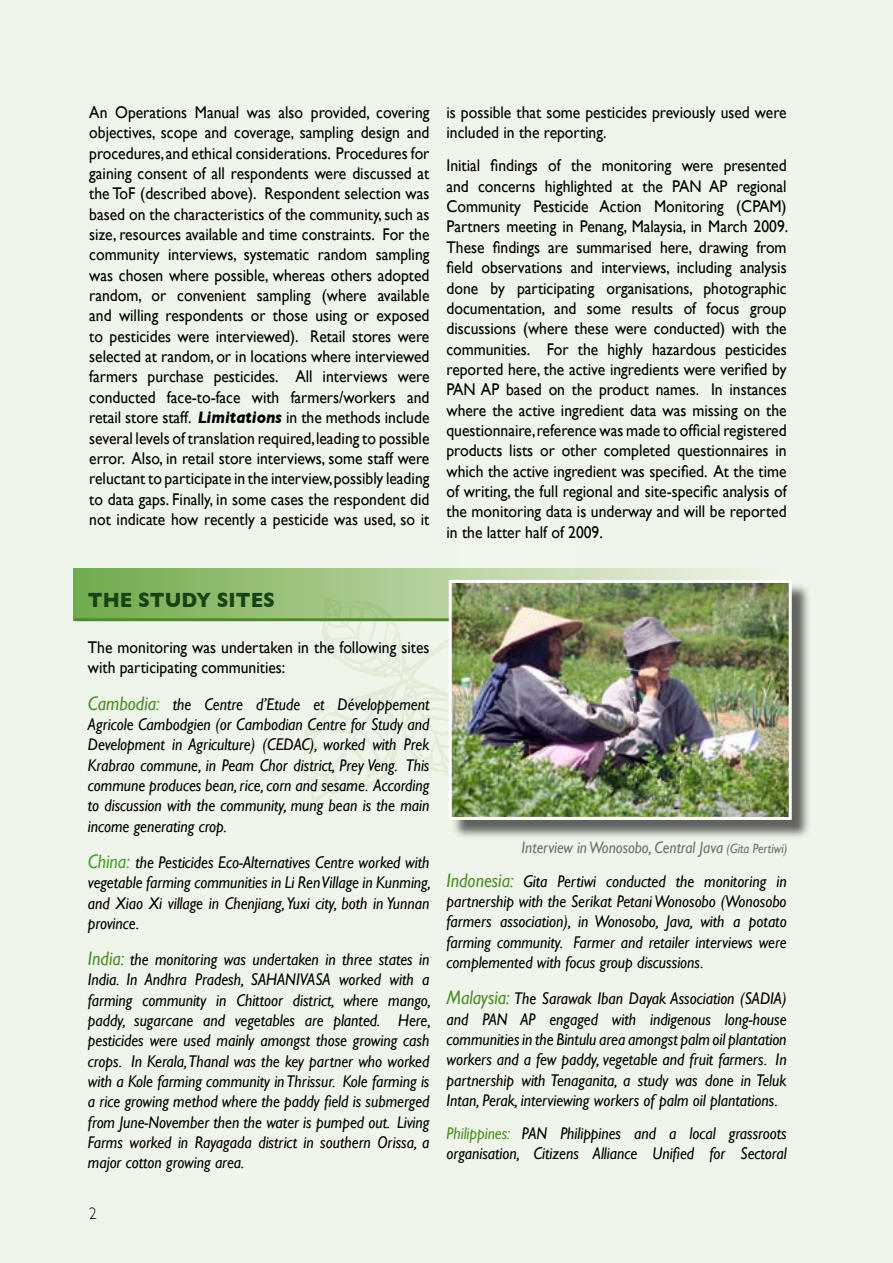
<style>
.page{position:relative;width:893px;height:1263px;background:#eff5e9}
.page>*{position:absolute;margin:0;border:0;box-sizing:border-box;transform-origin:0 0}
.t1{font:700 21px "Gill Sans";color:#184314;scale:.92 1}
.t2{font:16.95px/20.4px "Gill Sans";color:#000;text-align:justify;scale:.92 1}
.t3{font:italic 16.95px/20.4px "Gill Sans";color:#000;text-align:justify;scale:.92 1}
.t4{font:italic 16.5px "Gill Sans";color:#707173;scale:.92 1}
.s1{font-weight:700;font-style:italic}
.s2{font-size:19.5px;color:#4f8d2b}
.s3{font-size:19.5px;color:#45a12b}
.s4{font-size:13.5px}
.s5{color:#4f8d2b}
</style>
<div class="page">
<svg style="left:302px;top:568px;width:274px;height:234px"></svg>
<div style="left:461px;top:534px;width:113px;height:87px;background:#f1f6eb"></div>
<div style="left:74px;top:569px;width:720px;height:52px;background:linear-gradient(to right,#74aa4c,#f4f7ed)"></div>
<hr style="left:74px;top:618px;width:691px;height:3px;background:#4f8d2b">
<div style="left:450px;top:581px;width:361px;height:259px;background:#000;opacity:.6"></div>
<img style="left:453px;top:584px;width:335px;height:232px">
<div style="left:449px;top:580px;width:343px;height:240px;border:3px solid #fff"></div>
<p class="t2" style="left:89px;top:102px;width:371px">An Operations Manual was also provided, covering objectives, scope and coverage, sampling design and procedures, and ethical considerations. Procedures for gaining consent of all respondents were discussed at the ToF (described above). Respondent selection was based on the characteristics of the community, such as size, resources available and time constraints. For the community interviews, systematic random sampling was chosen where possible, whereas others adopted random, or convenient sampling (where available and willing respondents or those using or exposed to pesticides were interviewed). Retail stores were selected at random, or in locations where interviewed farmers purchase pesticides. All interviews were conducted face-to-face with farmers/workers and retail store staff. <span class="s1">Limitations</span> in the methods include several levels of translation required, leading to possible error. Also, in retail store interviews, some staff were reluctant to participate in the interview, possibly leading to data gaps. Finally, in some cases the respondent did not indicate how recently a pesticide was used, so it</p>
<p class="t2" style="left:446px;top:102px;width:371px">is possible that some pesticides previously used were included in the reporting.</p>
<p class="t2" style="left:446px;top:155px;width:373px">Initial findings of the monitoring were presented and concerns highlighted at the PAN AP regional Community Pesticide Action Monitoring (CPAM)<br>Partners meeting in Penang, Malaysia, in March 2009.<br>These findings are summarised here, drawing from field observations and interviews, including analysis done by participating organisations, photographic documentation, and some results of focus group discussions (where these were conducted) with the communities. For the highly hazardous pesticides reported here, the active ingredients were verified by PAN AP based on the product names. In instances where the active ingredient data was missing on the questionnaire, reference was made to official registered products lists or other completed questionnaires in which the active ingredient was specified. At the time of writing, the full regional and site-specific analysis of the monitoring data is underway and will be reported in the latter half of 2009.</p>
<p class="t1" style="left:88px;top:588px;width:202px">THE STU DY SITES</p>
<p class="t2" style="left:88px;top:637px;width:373px">The monitoring was undertaken in the following sites with participating communities:</p>
<p class="t3" style="left:88px;top:694px;width:373px"><span class="s2">Cambodia:</span> the Centre d’Etude et Développement Agricole Cambodgien (or Cambodian Centre for Study and Development in Agriculture) (CEDAC), worked with Prek Krabrao commune, in Peam Chor district, Prey Veng. This commune produces bean, rice, corn and sesame. According to discussion with the community, mung bean is the main income generating crop.</p>
<p class="t3" style="left:88px;top:852px;width:374px"><span class="s3">China:</span> the Pesticides Eco-Alternatives Centre worked with vegetable farming communities in Li Ren Village in Kunming, and Xiao Xi village in Chenjiang, Yuxi city, both in Yunnan province.</p>
<p class="t3" style="left:88px;top:949px;width:374px"><span class="s2">India:</span> the monitoring was undertaken in three states in India. In Andhra Pradesh, SAHANIVASA worked with a farming community in Chittoor district, where mango, paddy, sugarcane and vegetables are planted. Here, pesticides were used mainly amongst those growing cash crops. In Kerala, Thanal was the key partner who worked with a Kole farming community in Thrissur. Kole farming is a rice growing method where the paddy field is submerged from June-November then the water is pumped out. Living Farms worked in Rayagada district in southern Orissa, a major cotton growing area.</p>
<p class="t4" style="left:522px;top:838px;width:290px">Interview in Wonosobo, Central Java <span class="s4">(Gita Pertiwi)</span></p>
<p class="t3" style="left:446px;top:871px;width:371px"><span class="s2">Indonesia:</span> Gita Pertiwi conducted the monitoring in partnership with the Serikat Petani Wonosobo (Wonosobo farmers association), in Wonosobo, Java, with a potato farming community. Farmer and retailer interviews were complemented with focus group discussions.</p>
<p class="t3" style="left:446px;top:988px;width:371px"><span class="s2">Malaysia:</span> The Sarawak Iban Dayak Association (SADIA) and PAN AP engaged with indigenous long-house communities in the Bintulu area amongst palm oil plantation workers and a few paddy, vegetable and fruit farmers. In partnership with Tenaganita, a study was done in Teluk Intan, Perak, interviewing workers of palm oil plantations.</p>
<p class="t3" style="left:446px;top:1123px;width:371px"><span class="s5">Philippines:</span> PAN Philippines and a local grassroots organisation, Citizens Alliance Unified for Sectoral</p>
</div>
